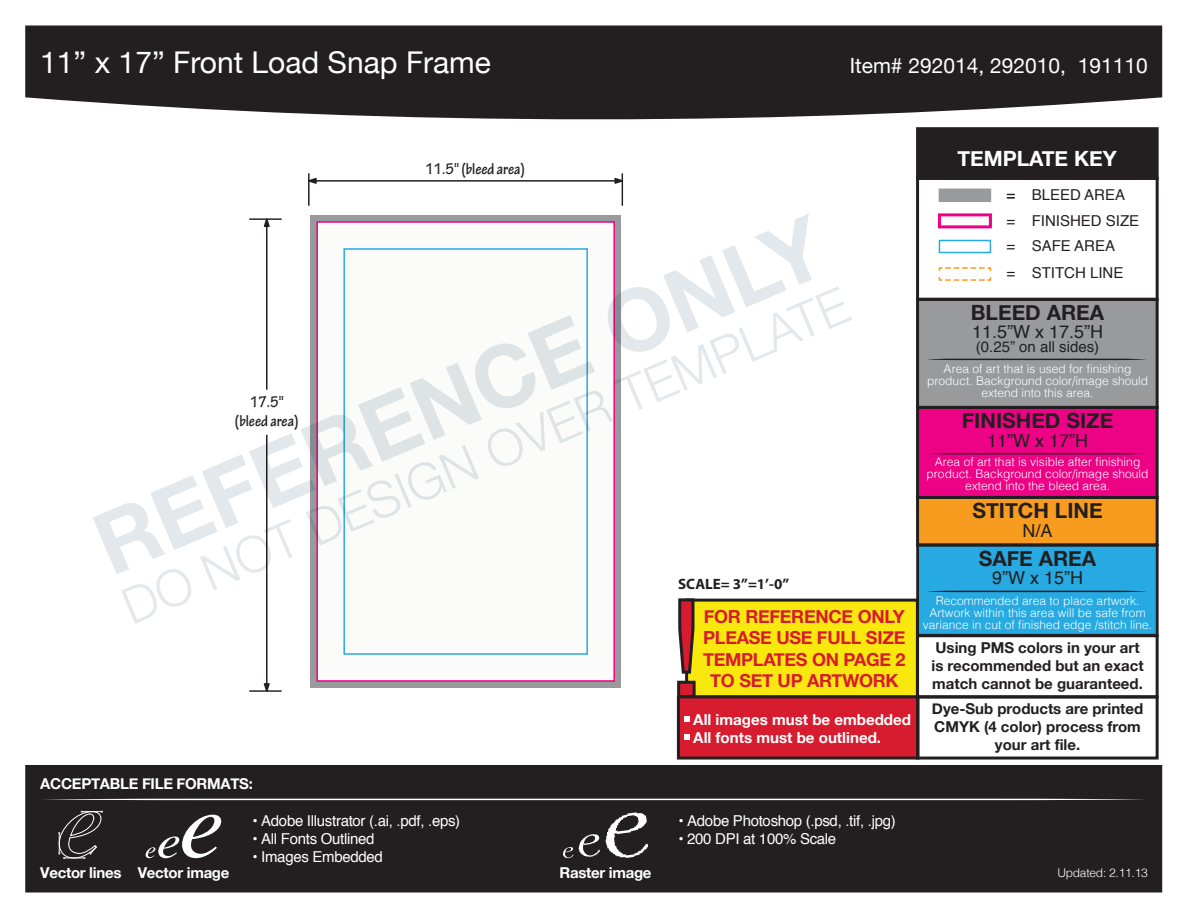
<style>
.page{position:relative;width:1188px;height:918px;background:#fff}
.page>*{position:absolute;margin:0;border:0;box-sizing:border-box;transform-origin:0 0}
.t1{font:30px "Helvetica Neue";color:#fff}
.t2{font:700 21px "Helvetica Neue";color:#231f20}
.t3{font:21px "Helvetica Neue";color:#fff}
.t4{font:700 21px "Helvetica Neue";color:#fff}
.t5{font:700 18px/21.6px "Helvetica Neue";letter-spacing:-.015em;color:#d61c2e;text-align:center}
.t6{font:18px "Helvetica";color:#231f20}
.t7{font:700 condensed 16.5px/19.8px "Tekton Pro";color:#231f20;text-align:center}
.t8{font:700 15.15px/17.4px "Helvetica Neue";color:#fff}
.t9{font:700 15px/18px "Helvetica Neue";color:#231f20;text-align:center}
.t10{font:15px "Helvetica";letter-spacing:-.02em;color:#fff}
.t11{font:15px/25.7px "Helvetica";color:#231f20}
.t12{font:700 15px "Helvetica Neue";letter-spacing:-.02em;color:#fff}
.t13{font:700 15px "Myriad";color:#231f20}
.t14{font:300 12px/12px "Helvetica";letter-spacing:.005em;color:#fff;text-align:center}
.t15{font:300 12px "Helvetica";letter-spacing:-.02em;color:#fff}
</style>
<div class="page">
<hr style="left:308px;top:173px;width:2px;height:33px;background:#231f20">
<hr style="left:622px;top:173px;width:1px;height:33px;background:#231f20">
<hr style="left:309px;top:180px;width:313px;height:2px;background:#231f20">
<svg style="left:308px;top:177px;width:10px;height:8px"></svg>
<svg style="left:613px;top:177px;width:11px;height:8px"></svg>
<div style="left:25px;top:765px;width:1137px;height:127px;background:#231f20"></div>
<svg style="left:43px;top:799px;width:1101px;height:1px"></svg>
<svg style="left:58px;top:810px;width:45px;height:49px"></svg>
<svg style="left:146px;top:815px;width:75px;height:43px"></svg>
<svg style="left:563px;top:812px;width:85px;height:46px"></svg>
<div style="left:685px;top:599px;width:234px;height:100px;background:#f9e80e;border:3px solid #231f20"></div>
<svg style="left:93px;top:214px;width:759px;height:485px"></svg>
<div style="left:677px;top:695px;width:243px;height:65px;background:#d61c2e;border:3px solid #231f20"></div>
<svg style="left:684px;top:734px;width:6px;height:6px"></svg>
<svg style="left:684px;top:716px;width:6px;height:6px"></svg>
<div style="left:916px;top:695px;width:243px;height:65px;border:3px solid #231f20"></div>
<div style="left:916px;top:634px;width:243px;height:64px;border:3px solid #231f20"></div>
<div style="left:916px;top:544px;width:243px;height:93px;background:#26aae1;border:3px solid #231f20"></div>
<svg style="left:927px;top:591px;width:220px;height:1px"></svg>
<div style="left:916px;top:496px;width:243px;height:50px;background:#f89c20;border:3px solid #231f20"></div>
<div style="left:916px;top:406px;width:243px;height:93px;background:#ed0286;border:3px solid #231f20"></div>
<svg style="left:927px;top:453px;width:220px;height:1px"></svg>
<div style="left:916px;top:298px;width:243px;height:111px;background:#989a9c;border:3px solid #231f20"></div>
<div style="left:916px;top:177px;width:243px;height:124px;border:3px solid #231f20"></div>
<div style="left:916px;top:127px;width:243px;height:53px;background:#231f20;border:3px solid #231f20"></div>
<div style="left:939px;top:189px;width:52px;height:13px;background:#989a9c"></div>
<div style="left:938px;top:213px;width:54px;height:15px;background:#fbfbfa;border:3px solid #ed0286"></div>
<svg style="left:938px;top:267px;width:54px;height:14px"></svg>
<div style="left:939px;top:240px;width:52px;height:13px;border:2px solid #26aae1"></div>
<svg style="left:25px;top:25px;width:1138px;height:95px;background:#363334"></svg>
<svg style="left:927px;top:358px;width:219px;height:2px"></svg>
<h1 class="t1" style="left:40px;top:37px;width:452px">11” x 17” Front Load Snap Frame</h1>
<h2 class="t3" style="left:850px;top:47px;width:300px">Item# 292014, 292010, 191110</h2>
<h3 class="t7" style="left:235px;top:392px;width:65px">17.5" (bleed area)</h3>
<h3 class="t7" style="left:425px;top:159px;width:101px">11.5" (bleed area)</h3>
<p class="t12" style="left:40px;top:771px;width:214px">ACCEPTABLE FILE FORMATS:</p>
<p class="t12" style="left:40px;top:859px;width:191px">Vector lines Vector image</p>
<p class="t10" style="left:252px;top:809px;width:209px">• Adobe Illustrator (.ai, .pdf, .eps)</p>
<p class="t10" style="left:252px;top:827px;width:124px">• All Fonts Outlined</p>
<p class="t10" style="left:252px;top:845px;width:132px">• Images Embedded</p>
<h2 class="t4" style="left:957px;top:140px;width:161px">TEMPLATE KEY</h2>
<p class="t11" style="left:1007px;top:182px;width:134px;text-indent:25px">BLEED AREA<br>= FINISHED SIZE</p>
<p class="t11" style="left:1007px;top:182px;width:10px">=</p>
<p class="t11" style="left:1007px;top:234px;width:110px">= SAFE AREA</p>
<p class="t11" style="left:1007px;top:261px;width:118px">= STITCH LINE</p>
<h2 class="t2" style="left:971px;top:293px;width:135px">BLEED AREA</h2>
<h3 class="t6" style="left:972px;top:318px;width:133px">11.5”W x 17.5”H</h3>
<p class="t11" style="left:976px;top:334px;width:125px">(0.25” on all sides)</p>
<p class="t14" style="left:927px;top:362px;width:222px">Area of art that is used for finishing product. Background color/image should extend into this area.</p>
<h2 class="t2" style="left:962px;top:401px;width:153px">FINISHED SIZE</h2>
<p class="t14" style="left:927px;top:455px;width:224px">Area of art that is visible after finishing product. Background color/image should extend into the bleed area.</p>
<h3 class="t6" style="left:987px;top:426px;width:103px">11”W x 17”H</h3>
<h2 class="t2" style="left:972px;top:491px;width:132px">STITCH LINE</h2>
<h3 class="t6" style="left:1023px;top:516px;width:32px">N/A</h3>
<h2 class="t2" style="left:979px;top:539px;width:119px">SAFE AREA</h2>
<h3 class="t6" style="left:992px;top:564px;width:93px">9”W x 15”H</h3>
<p class="t14" style="left:923px;top:594px;width:231px">Recommended area to place artwork.<br>Artwork within this area will be safe from variance in cut of finished edge /stitch line.</p>
<p class="t13" style="left:678px;top:577px;width:112px">SCALE= 3”=1’-0”</p>
<h3 class="t5" style="left:703px;top:604px;width:204px">FOR REFERENCE ONLY<br>PLEASE USE FULL SIZE<br>TEMPLATES ON PAGE 2<br>TO SET UP ARTWORK</h3>
<p class="t8" style="left:693px;top:710px;width:219px">All images must be embedded<br>All fonts must be outlined.</p>
<p class="t9" style="left:932px;top:699px;width:213px">Dye-Sub products are printed<br>CMYK (4 color) process from your art file.</p>
<p class="t9" style="left:932px;top:638px;width:214px;text-align:left">Using PMS colors in your art is recommended but an exact match cannot be guaranteed.</p>
<p class="t10" style="left:678px;top:809px;width:219px">• Adobe Photoshop (.psd, .tif, .jpg)</p>
<p class="t10" style="left:678px;top:827px;width:159px">• 200 DPI at 100% Scale</p>
<p class="t12" style="left:560px;top:859px;width:93px">Raster image</p>
<p class="t15" style="left:1057px;top:863px;width:92px">Updated: 2.11.13</p>
</div>
